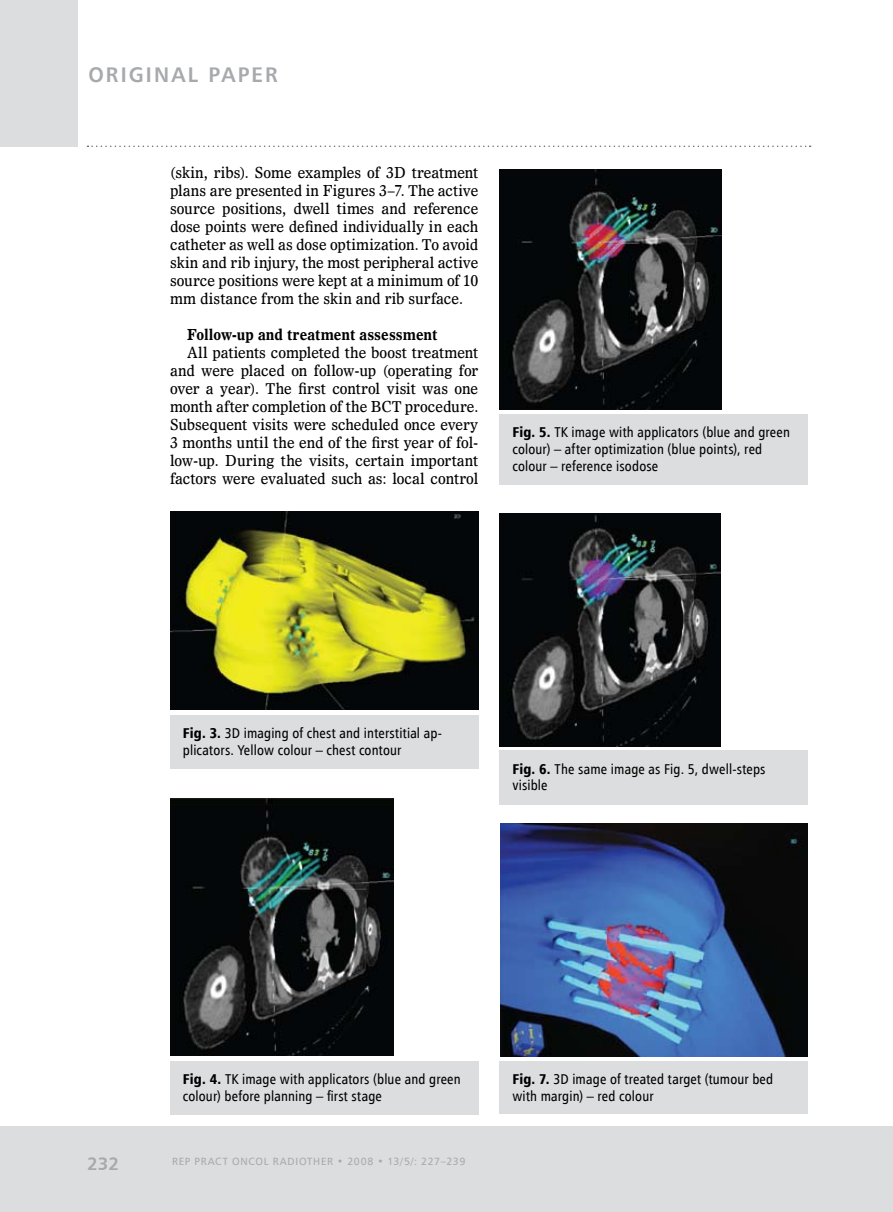
<style>
.page{position:relative;width:893px;height:1212px;background:#fff}
.page>*{position:absolute;margin:0;border:0;box-sizing:border-box;transform-origin:0 0}
.t1{font:700 21.15px "Humnst 777 EU";letter-spacing:.1em;color:#a7a9ac}
.t2{font:700 18px "Humnst 777 EU";color:#a7a9ac}
.t3{font:15px/18px "Dutch 811 EU";color:#000;text-align:justify;scale:.93 1}
.t4{font:700 15px "Dutch 811 EU";letter-spacing:-.005em;color:#000;scale:.93 1}
.t5{font:14.25px/16.5px "Humnst 777 Cn EU";letter-spacing:.01em;color:#000}
.t6{font:10.5px "Humnst 777 EU";letter-spacing:.07em;color:#a7a9ac}
.s1{font-family:"Humnst 777 Blk Cn EU"}
</style>
<div class="page">
<div style="left:0;top:1126px;width:893px;height:86px;background:#dcddde"></div>
<svg style="left:87px;top:146px;width:724px;height:1px"></svg>
<div style="left:0;top:0;width:77px;height:146px;background:#dcddde"></div>
<div style="left:170px;top:715px;width:308px;height:53px;background:#dcddde"></div>
<div style="left:170px;top:1061px;width:308px;height:53px;background:#dcddde"></div>
<div style="left:500px;top:414px;width:308px;height:70px;background:#dcddde"></div>
<div style="left:500px;top:750px;width:308px;height:54px;background:#dcddde"></div>
<div style="left:500px;top:1061px;width:308px;height:53px;background:#dcddde"></div>
<img style="left:170px;top:512px;width:308px;height:197px">
<img style="left:171px;top:798px;width:223px;height:257px">
<img style="left:500px;top:169px;width:221px;height:241px">
<img style="left:500px;top:513px;width:221px;height:233px">
<img style="left:500px;top:824px;width:308px;height:233px">
<h1 class="t1" style="left:88px;top:61px;width:191px">ORIGINAL PAPER</h1>
<p class="t3" style="left:170px;top:164px;width:333px">(skin, ribs). Some examples of 3D treatment plans are presented in Figures 3–7. The active source positions, dwell times and reference dose points were defined individually in each catheter as well as dose optimization. To avoid skin and rib injury, the most peripheral active source positions were kept at a minimum of 10 mm distance from the skin and rib surface.</p>
<p class="t4" style="left:187px;top:325px;width:271px">Follow-up and treatment assessment</p>
<p class="t3" style="left:170px;top:344px;width:333px;text-indent:17px">All patients completed the boost treatment and were placed on follow-up (operating for over a year). The first control visit was one month after completion of the BCT procedure.<br>Subsequent visits were scheduled once every 3 months until the end of the first year of fol&shy;low-up. During the visits, certain important factors were evaluated such as: local control</p>
<p class="t5" style="left:512px;top:424px;width:279px"><span class="s1">Fig. 5.</span> TK image with applicators (blue and green colour) – after optimization (blue points), red colour – reference isodose</p>
<p class="t5" style="left:183px;top:725px;width:261px"><span class="s1">Fig. 3.</span> 3D imaging of chest and interstitial ap&shy;plicators. Yellow colour – chest contour</p>
<p class="t5" style="left:512px;top:760px;width:255px"><span class="s1">Fig. 6.</span> The same image as Fig. 5, dwell-steps visible</p>
<p class="t5" style="left:183px;top:1071px;width:279px"><span class="s1">Fig. 4.</span> TK image with applicators (blue and green colour) before planning – first stage</p>
<p class="t2" style="left:87px;top:1152px;width:34px">232</p>
<p class="t6" style="left:172px;top:1154px;width:295px">REP PRACT ONCOL RADIOTHER • 2008 • 13/5/: 227–239</p>
<p class="t5" style="left:512px;top:1071px;width:262px"><span class="s1">Fig. 7.</span> 3D image of treated target (tumour bed with margin) – red colour</p>
</div>
